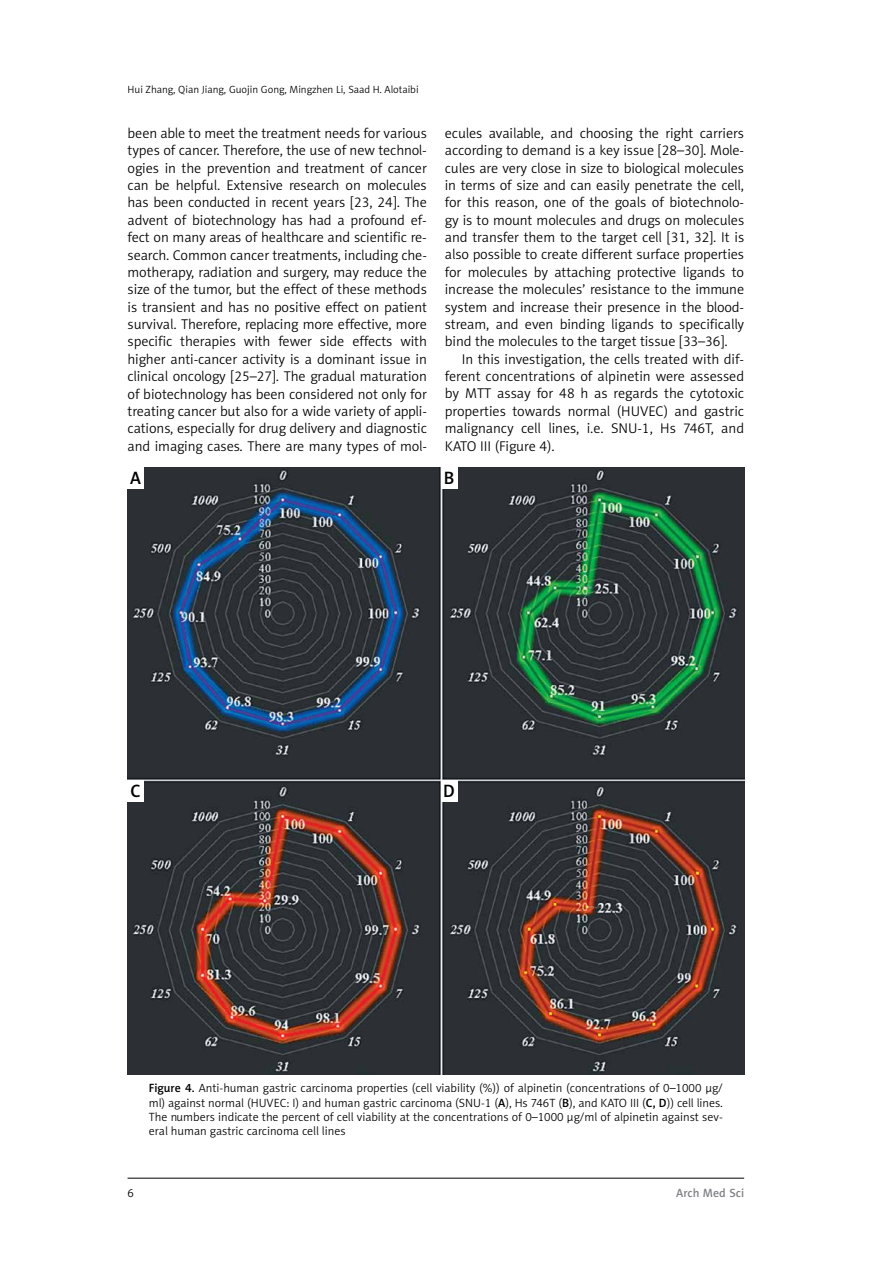
<style>
.page{position:relative;width:893px;height:1263px;background:#fff}
.page>*{position:absolute;margin:0;border:0;box-sizing:border-box;transform-origin:0 0}
.t1{font:18px "Naomi Sans EFN Medium";color:#000}
.t2{font:14.25px/17.4px "Naomi Sans EFN Light";letter-spacing:-.005em;color:#000;text-align:justify}
.t3{font:12px/14.4px "Naomi Sans EFN Light";color:#000;text-align:justify}
.t4{font:12px "Naomi Sans EFN Medium";color:#808285}
.t5{font:10.5px "Naomi Sans EFN Light";color:#000}
.s1{font-family:"Naomi Sans EFN Medium"}
</style>
<div class="page">
<hr style="left:128px;top:1178px;width:616px;height:1px;background:#000">
<img style="left:128px;top:467px;width:616px;height:608px">
<div style="left:128px;top:467px;width:16px;height:21px;background:#fff"></div>
<div style="left:441px;top:467px;width:16px;height:21px;background:#fff"></div>
<div style="left:128px;top:780px;width:16px;height:21px;background:#fff"></div>
<div style="left:441px;top:780px;width:16px;height:21px;background:#fff"></div>
<p class="t5" style="left:128px;top:83px;width:293px">Hui Zhang, Qian Jiang, Guojin Gong, Mingzhen Li, Saad H. Alotaibi</p>
<p class="t2" style="left:128px;top:124px;width:301px">been able to meet the treatment needs for various types of cancer. Therefore, the use of new technol&shy;ogies in the prevention and treatment of cancer can be helpful. Extensive research on molecules has been conducted in recent years [23, 24]. The advent of biotechnology has had a profound ef&shy;fect on many areas of healthcare and scientific re&shy;search. Common cancer treatments, including che&shy;motherapy, radiation and surgery, may reduce the size of the tumor, but the effect of these methods is transient and has no positive effect on patient survival. Therefore, replacing more effective, more specific therapies with fewer side effects with higher anti-cancer activity is a dominant issue in clinical oncology [25–27]. The gradual maturation of biotechnology has been considered not only for treating cancer but also for a wide variety of appli&shy;cations, especially for drug delivery and diagnostic and imaging cases. There are many types of mol-</p>
<p class="t2" style="left:445px;top:124px;width:301px">ecules available, and choosing the right carriers according to demand is a key issue [28–30]. Mole&shy;cules are very close in size to biological molecules in terms of size and can easily penetrate the cell, for this reason, one of the goals of biotechnolo&shy;gy is to mount molecules and drugs on molecules and transfer them to the target cell [31, 32]. It is also possible to create different surface properties for molecules by attaching protective ligands to increase the molecules’ resistance to the immune system and increase their presence in the blood&shy;stream, and even binding ligands to specifically bind the molecules to the target tissue [33–36].</p>
<p class="t2" style="left:445px;top:350px;width:301px;text-indent:17px">In this investigation, the cells treated with dif&shy;ferent concentrations of alpinetin were assessed by MTT assay for 48 h as regards the cytotoxic properties towards normal (HUVEC) and gastric malignancy cell lines, i.e. SNU-1, Hs 746T, and KATO III (Figure 4).</p>
<p class="t1" style="left:130px;top:467px;width:12px">A</p>
<p class="t1" style="left:444px;top:467px;width:12px">B</p>
<p class="t1" style="left:131px;top:781px;width:12px">C</p>
<p class="t1" style="left:443px;top:781px;width:13px">D</p>
<p class="t3" style="left:149px;top:1081px;width:576px"><span class="s1">Figure 4.</span> Anti-human gastric carcinoma properties (cell viability (%)) of alpinetin (concentrations of 0–1000 µg/ ml) against normal (HUVEC: I) and human gastric carcinoma (SNU-1 (<span class="s1">A</span>), Hs 746T (<span class="s1">B</span>), and KATO III (<span class="s1">C, D</span>)) cell lines.<br>The numbers indicate the percent of cell viability at the concentrations of 0–1000 μg/ml of alpinetin against sev&shy;eral human gastric carcinoma cell lines</p>
<p class="t3" style="left:128px;top:1186px;width:8px">6</p>
<p class="t4" style="left:676px;top:1186px;width:69px">Arch Med Sci</p>
</div>
